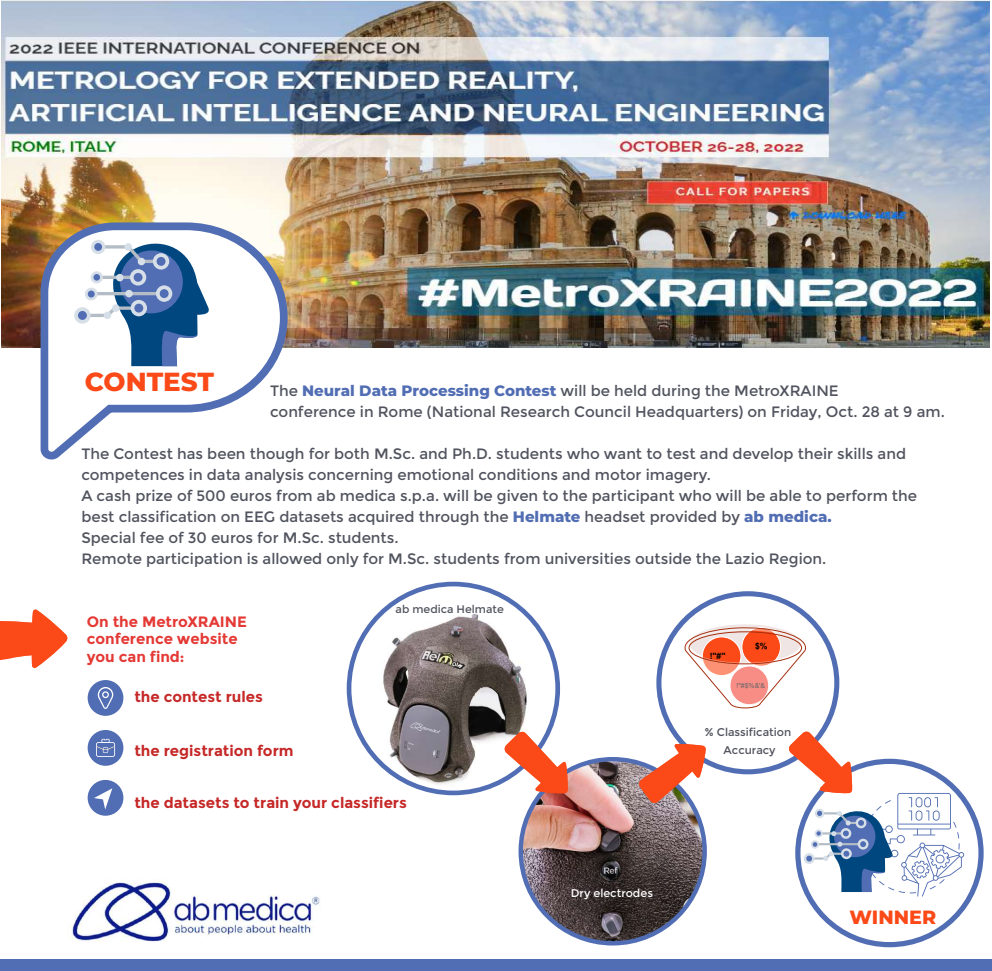
<style>
.page{position:relative;width:992px;height:971px;background:#fff}
.page>*{position:absolute;margin:0;border:0;box-sizing:border-box;transform-origin:0 0}
.t1{font:800 26.1px "Montserrat";color:#fb4a18}
.t2{font:800 19.1px "Montserrat";color:#fb4a18}
.t3{font:15px/21px "Montserrat";color:#51535e}
.t4{font:700 15px "Montserrat";color:#c52827}
.t5{font:700 15px/17.5px "Montserrat";color:#e43935}
.t6{font:11.2px/18.2px "Montserrat";color:#51535e;text-align:center}
.t7{font:11.2px "Montserrat";color:#fff}
.t8{font:11px "Montserrat";color:#51535e}
.t9{font:700 8.6px "Arial";color:#000}
.t10{font:6.9px "Arial";color:#000}
.s1{font-weight:800;color:#516db3}
</style>
<div class="page">
<img style="left:2px;top:0;width:988px;height:347px">
<img style="left:71px;top:881px;width:249px;height:61px">
<svg style="left:37px;top:218px;width:255px;height:239px"></svg>
<svg style="left:81px;top:213px;width:130px;height:153px"></svg>
<div style="left:153px;top:253px;width:16px;height:16px;background:#d6dfe8;border-radius:50%"></div>
<div style="left:157px;top:257px;width:9px;height:9px;background:#516db3;border-radius:50%"></div>
<div style="left:130px;top:269px;width:16px;height:16px;background:#d6dfe8;border-radius:50%"></div>
<div style="left:134px;top:273px;width:9px;height:9px;background:#516db3;border-radius:50%"></div>
<div style="left:156px;top:285px;width:16px;height:17px;background:#d6dfe8;border-radius:50%"></div>
<div style="left:160px;top:289px;width:9px;height:9px;background:#516db3;border-radius:50%"></div>
<svg style="left:131px;top:300px;width:16px;height:16px"></svg>
<div style="left:134px;top:303px;width:9px;height:9px;background:#516db3;border-radius:50%"></div>
<div style="left:124px;top:243px;width:8px;height:8px;background:#d6dfe8;border-radius:50%"></div>
<div style="left:138px;top:258px;width:7px;height:7px;background:#d6dfe8;border-radius:50%"></div>
<div style="left:116px;top:274px;width:8px;height:7px;background:#d6dfe8;border-radius:50%"></div>
<div style="left:125px;top:290px;width:8px;height:7px;background:#d6dfe8;border-radius:50%"></div>
<div style="left:112px;top:304px;width:8px;height:8px;background:#d6dfe8;border-radius:50%"></div>
<div style="left:104px;top:311px;width:7px;height:8px;background:#d6dfe8;border-radius:50%"></div>
<div style="left:74px;top:307px;width:17px;height:16px;background:#d6dfe8;border-radius:50%"></div>
<div style="left:78px;top:311px;width:9px;height:9px;background:#516db3;border-radius:50%"></div>
<svg style="left:85px;top:287px;width:13px;height:13px"></svg>
<div style="left:88px;top:290px;width:7px;height:7px;background:#516db3;border-radius:50%"></div>
<svg style="left:91px;top:271px;width:12px;height:12px"></svg>
<div style="left:93px;top:274px;width:7px;height:6px;background:#516db3;border-radius:50%"></div>
<div style="left:91px;top:240px;width:14px;height:14px;background:#d6dfe8;border-radius:50%"></div>
<div style="left:94px;top:243px;width:8px;height:8px;background:#516db3;border-radius:50%"></div>
<div style="left:88px;top:679px;width:35px;height:36px;background:#516db3;border-radius:50%"></div>
<svg style="left:98px;top:687px;width:15px;height:21px"></svg>
<div style="left:88px;top:729px;width:35px;height:36px;background:#516db3;border-radius:50%"></div>
<svg style="left:96px;top:738px;width:19px;height:18px"></svg>
<div style="left:88px;top:779px;width:35px;height:36px;background:#516db3;border-radius:50%"></div>
<svg style="left:94px;top:788px;width:18px;height:21px"></svg>
<div style="left:0;top:959px;width:992px;height:11px;background:#516db3"></div>
<div style="left:519px;top:756px;width:188px;height:189px;border:5px solid #516db3;border-radius:50%"></div>
<img style="left:523px;top:761px;width:179px;height:179px;border-radius:90px">
<svg style="left:349px;top:584px;width:209px;height:208px"></svg>
<img style="left:349px;top:599px;width:209px;height:191px">
<div style="left:656px;top:591px;width:183px;height:183px;border:5px solid #516db3;border-radius:50%"></div>
<svg style="left:504px;top:731px;width:64px;height:62px"></svg>
<svg style="left:638px;top:743px;width:68px;height:60px"></svg>
<svg style="left:681px;top:625px;width:125px;height:83px"></svg>
<svg style="left:788px;top:730px;width:176px;height:166px"></svg>
<svg style="left:0;top:609px;width:68px;height:59px"></svg>
<h1 class="t1" style="left:85px;top:362px;width:131px">CONTEST</h1>
<p class="t3" style="left:270px;top:380px;width:676px">The <span class="s1">Neural Data Processing Contest</span> will be held during the MetroXRAINE<br>conference in Rome (National Research Council Headquarters) on Friday, Oct. 28 at 9 am.</p>
<p class="t3" style="left:81px;top:443px;width:837px">The Contest has been though for both M.Sc. and Ph.D. students who want to test and develop their skills and competences in data analysis concerning emotional conditions and motor imagery.<br>A cash prize of 500 euros from ab medica s.p.a. will be given to the participant who will be able to perform the best classification on EEG datasets acquired through the <span class="s1">Helmate</span> headset provided by <span class="s1">ab medica.<br></span>Special fee of 30 euros for M.Sc. students.<br>Remote participation is allowed only for M.Sc. students from universities outside the Lazio Region.</p>
<p class="t5" style="left:87px;top:612px;width:162px">On the MetroXRAINE conference website you can find:</p>
<p class="t4" style="left:134px;top:687px;width:130px">the contest rules</p>
<p class="t8" style="left:396px;top:602px;width:110px">ab medica Helmate</p>
<p class="t4" style="left:134px;top:741px;width:161px">the registration form</p>
<p class="t4" style="left:134px;top:794px;width:274px">the datasets to train your classifiers</p>
<p class="t7" style="left:571px;top:886px;width:84px">Dry electrodes</p>
<p class="t9" style="left:710px;top:649px;width:17px">!"#"</p>
<p class="t9" style="left:755px;top:640px;width:14px">$%</p>
<p class="t10" style="left:737px;top:680px;width:30px">!"#$%&amp;'&amp;</p>
<p class="t6" style="left:705px;top:722px;width:88px">% Classification<br>Accuracy</p>
<p class="t2" style="left:850px;top:903px;width:88px">WINNER</p>
</div>
